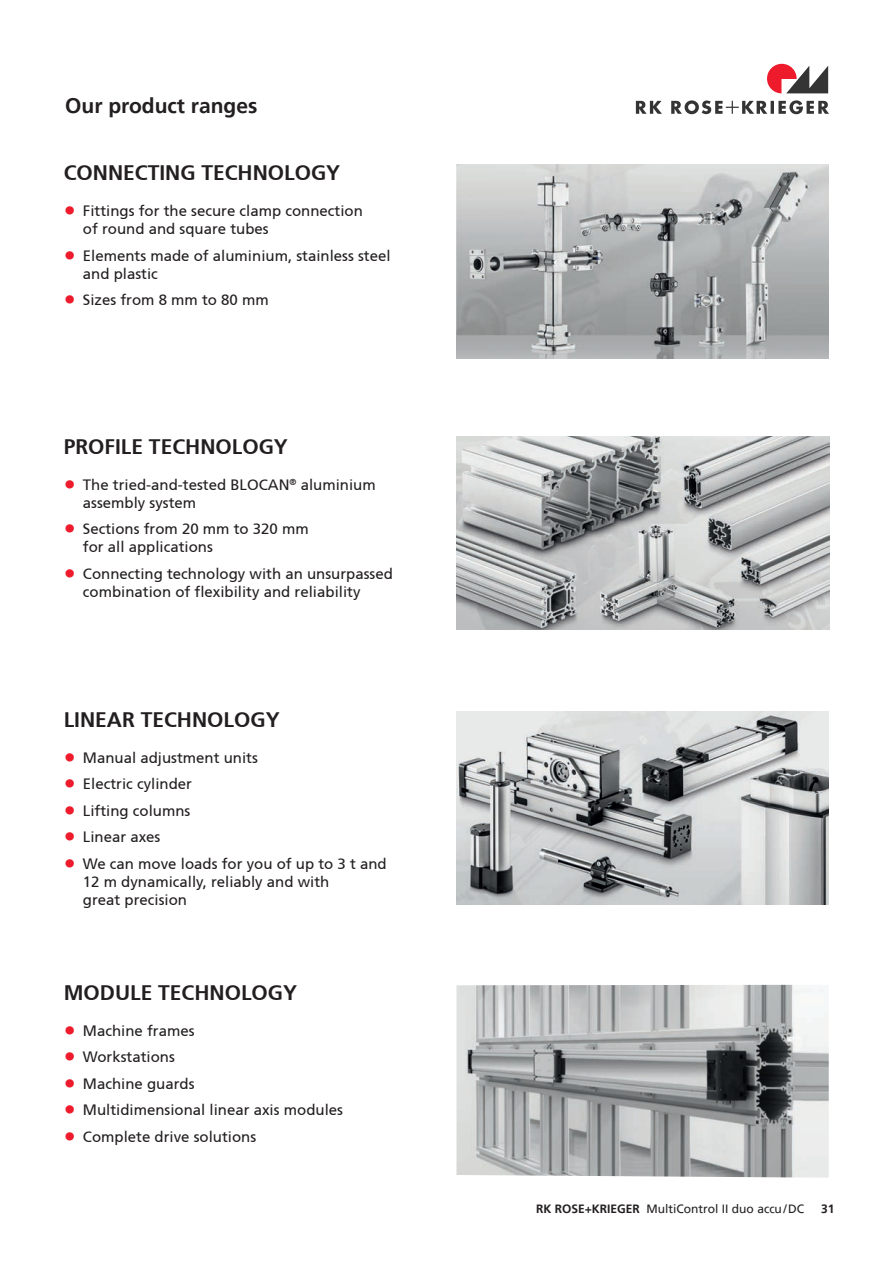
<style>
.page{position:relative;width:893px;height:1263px;background:#fff}
.page>*{position:absolute;margin:0;border:0;box-sizing:border-box;transform-origin:0 0}
.t1{font:700 21px "Frutiger";color:#231f20}
.t2{font:700 21px "Frutiger LT Pro";color:#231f20}
.t3{font:15px/18px "Frutiger";color:#231f20}
.t4{font:12px "Frutiger LT Pro";color:#231f20}
.t5{font:700 12px "Frutiger LT Pro";color:#231f20}
.s1{font-family:"Frutiger LT Pro";font-weight:700;font-size:24px;color:#ee1b2d}
.s2{font-weight:700}
</style>
<div class="page">
<svg style="left:786px;top:66px;width:42px;height:27px"></svg>
<svg style="left:767px;top:64px;width:30px;height:29px"></svg>
<svg style="left:636px;top:100px;width:193px;height:14px"></svg>
<img style="left:456px;top:711px;width:373px;height:193px">
<img style="left:457px;top:436px;width:372px;height:194px">
<img style="left:456px;top:165px;width:373px;height:193px">
<img style="left:456px;top:985px;width:373px;height:193px">
<h1 class="t2" style="left:65px;top:93px;width:194px">Our product ranges</h1>
<h1 class="t1" style="left:64px;top:160px;width:278px">CONNECTING TECHNOLOGY</h1>
<p class="t3" style="left:83px;top:202px;width:282px;text-indent:-19px"><span class="s1">•</span> Fittings for the secure clamp connection of round and square tubes</p>
<p class="t3" style="left:83px;top:246px;width:309px;text-indent:-19px"><span class="s1">•</span> Elements made of aluminium, stainless steel and plastic</p>
<p class="t3" style="left:64px;top:291px;width:207px"><span class="s1">•</span> Sizes from 8 mm to 80 mm</p>
<h1 class="t1" style="left:64px;top:434px;width:226px">PROFILE TECHNOLOGY</h1>
<p class="t3" style="left:83px;top:475px;width:294px;text-indent:-19px"><span class="s1">•</span> The tried-and-tested BLOCAN<sup>®</sup> aluminium assembly system</p>
<p class="t3" style="left:83px;top:520px;width:227px;text-indent:-19px"><span class="s1">•</span> Sections from 20 mm to 320 mm for all applications</p>
<p class="t3" style="left:83px;top:564px;width:312px;text-indent:-19px"><span class="s1">•</span> Connecting technology with an unsurpassed combination of flexibility and reliability</p>
<h1 class="t1" style="left:64px;top:707px;width:217px">LINEAR TECHNOLOGY</h1>
<p class="t3" style="left:64px;top:749px;width:196px"><span class="s1">•</span> Manual adjustment units</p>
<p class="t3" style="left:64px;top:775px;width:130px"><span class="s1">•</span> Electric cylinder</p>
<p class="t3" style="left:64px;top:802px;width:128px"><span class="s1">•</span> Lifting columns</p>
<p class="t3" style="left:64px;top:828px;width:98px"><span class="s1">•</span> Linear axes</p>
<p class="t3" style="left:83px;top:855px;width:305px;text-indent:-19px"><span class="s1">•</span> We can move loads for you of up to 3 t and<br>12 m dynamically, reliably and with<br>great precision</p>
<h1 class="t1" style="left:64px;top:980px;width:235px">MODULE TECHNOLOGY</h1>
<p class="t3" style="left:64px;top:1022px;width:132px"><span class="s1">•</span> Machine frames</p>
<p class="t3" style="left:64px;top:1048px;width:113px"><span class="s1">•</span> Workstations</p>
<p class="t3" style="left:64px;top:1075px;width:132px"><span class="s1">•</span> Machine guards</p>
<p class="t3" style="left:64px;top:1101px;width:281px"><span class="s1">•</span> Multidimensional linear axis modules</p>
<p class="t3" style="left:64px;top:1128px;width:194px"><span class="s1">•</span> Complete drive solutions</p>
<p class="t4" style="left:536px;top:1202px;width:270px"><span class="s2">RK ROSE+KRIEGER</span> MultiControl II duo accu/DC</p>
<p class="t5" style="left:821px;top:1202px;width:15px">31</p>
</div>
